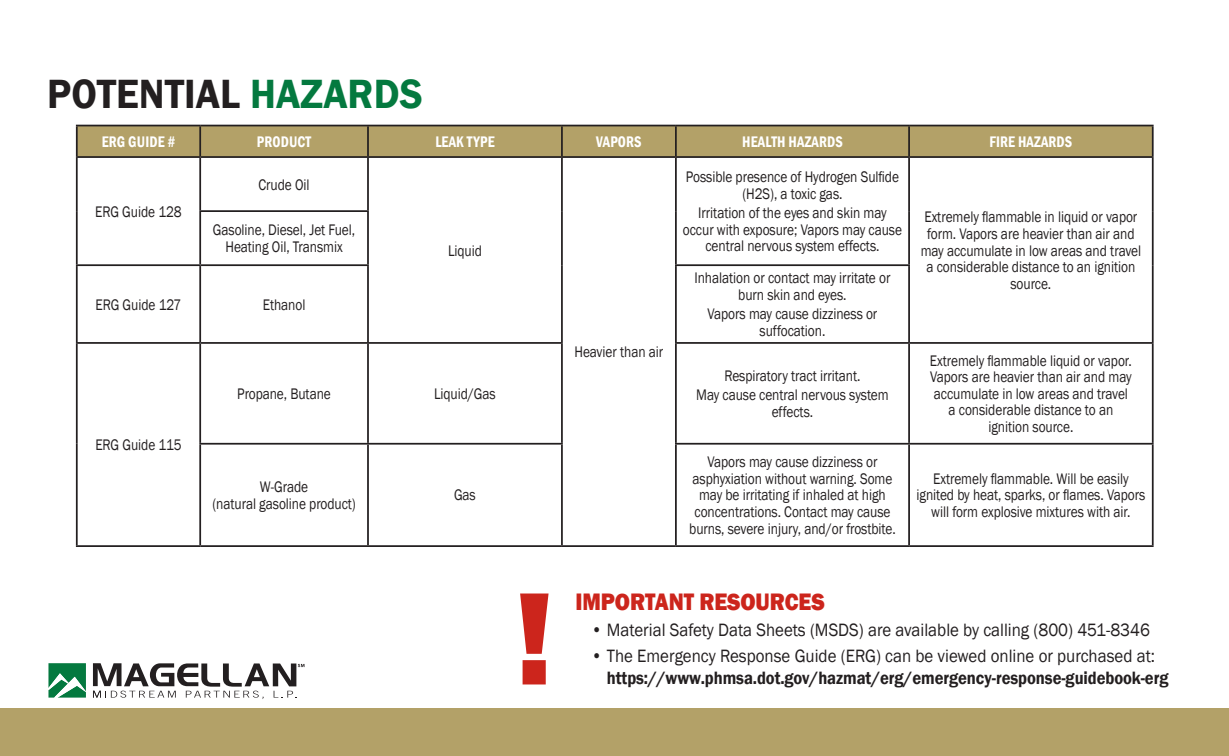
<style>
.page{position:relative;width:1229px;height:756px;background:#fff}
.page>*{position:absolute;margin:0;border:0;box-sizing:border-box;transform-origin:0 0}
.t1{font:800 136.5px "Franklin Gothic";color:#cc251c;scale:.9 1}
.t2{font:600 42px "Franklin Gothic";color:#231f20;scale:.95 1}
.t3{font:800 24.5px "Franklin Gothic";letter-spacing:-.005em;color:#cc251c;scale:.9 1}
.t4{font:18.38px "Franklin Gothic";color:#231f20;scale:.92 1}
.t5{font:600 18.38px "Franklin Gothic";letter-spacing:-.005em;color:#231f20;scale:.9 1}
.t6{font:15.75px/16.6px "Franklin Gothic";letter-spacing:-.005em;color:#231f20;text-align:center;scale:.85 1}
.t7{font:600 condensed 15.75px "Franklin Gothic";letter-spacing:.01em;color:#fff;scale:.92 1}
.s1{color:#04793f}
</style>
<div class="page">
<svg style="left:48px;top:663px;width:38px;height:35px"></svg>
<svg style="left:93px;top:663px;width:211px;height:36px"></svg>
<div style="left:0;top:709px;width:1228px;height:47px;background:#b3a168"></div>
<div style="left:78px;top:126px;width:1073px;height:30px;background:#b3a168"></div>
<svg style="left:78px;top:158px;width:1073px;height:387px"></svg>
<hr style="left:76px;top:125px;width:124px;height:1px;background:#231f20">
<hr style="left:76px;top:126px;width:2px;height:30px;background:#231f20">
<hr style="left:200px;top:125px;width:168px;height:1px;background:#231f20">
<hr style="left:199px;top:126px;width:2px;height:30px;background:#231f20">
<hr style="left:368px;top:125px;width:194px;height:1px;background:#231f20">
<hr style="left:367px;top:126px;width:2px;height:30px;background:#231f20">
<hr style="left:562px;top:125px;width:114px;height:1px;background:#231f20">
<hr style="left:561px;top:126px;width:2px;height:30px;background:#231f20">
<hr style="left:676px;top:125px;width:233px;height:1px;background:#231f20">
<hr style="left:675px;top:126px;width:1px;height:30px;background:#231f20">
<hr style="left:909px;top:125px;width:244px;height:1px;background:#231f20">
<hr style="left:908px;top:126px;width:2px;height:30px;background:#231f20">
<hr style="left:1151px;top:126px;width:2px;height:30px;background:#231f20">
<hr style="left:76px;top:156px;width:124px;height:2px;background:#231f20">
<hr style="left:76px;top:158px;width:2px;height:53px;background:#231f20">
<hr style="left:200px;top:156px;width:168px;height:2px;background:#231f20">
<hr style="left:199px;top:158px;width:2px;height:52px;background:#231f20">
<hr style="left:368px;top:156px;width:194px;height:2px;background:#231f20">
<hr style="left:367px;top:158px;width:2px;height:52px;background:#231f20">
<hr style="left:562px;top:156px;width:114px;height:2px;background:#231f20">
<hr style="left:561px;top:158px;width:2px;height:53px;background:#231f20">
<hr style="left:676px;top:156px;width:233px;height:2px;background:#231f20">
<hr style="left:675px;top:158px;width:1px;height:53px;background:#231f20">
<hr style="left:909px;top:156px;width:244px;height:2px;background:#231f20">
<hr style="left:908px;top:158px;width:2px;height:53px;background:#231f20">
<hr style="left:1151px;top:158px;width:2px;height:53px;background:#231f20">
<hr style="left:76px;top:211px;width:2px;height:53px;background:#231f20">
<hr style="left:199px;top:210px;width:170px;height:2px;background:#231f20">
<hr style="left:199px;top:212px;width:2px;height:52px;background:#231f20">
<hr style="left:367px;top:212px;width:2px;height:52px;background:#231f20">
<hr style="left:561px;top:211px;width:2px;height:54px;background:#231f20">
<hr style="left:675px;top:211px;width:1px;height:53px;background:#231f20">
<hr style="left:908px;top:211px;width:2px;height:53px;background:#231f20">
<hr style="left:1151px;top:211px;width:2px;height:54px;background:#231f20">
<hr style="left:76px;top:264px;width:124px;height:2px;background:#231f20">
<hr style="left:76px;top:266px;width:2px;height:76px;background:#231f20">
<hr style="left:200px;top:264px;width:169px;height:2px;background:#231f20">
<hr style="left:199px;top:266px;width:2px;height:76px;background:#231f20">
<hr style="left:367px;top:266px;width:2px;height:76px;background:#231f20">
<hr style="left:561px;top:265px;width:2px;height:77px;background:#231f20">
<hr style="left:675px;top:264px;width:235px;height:2px;background:#231f20">
<hr style="left:675px;top:266px;width:1px;height:76px;background:#231f20">
<hr style="left:908px;top:266px;width:2px;height:76px;background:#231f20">
<hr style="left:1151px;top:265px;width:2px;height:77px;background:#231f20">
<hr style="left:76px;top:342px;width:124px;height:2px;background:#231f20">
<hr style="left:76px;top:344px;width:2px;height:100px;background:#231f20">
<hr style="left:200px;top:342px;width:168px;height:2px;background:#231f20">
<hr style="left:199px;top:344px;width:2px;height:99px;background:#231f20">
<hr style="left:368px;top:342px;width:195px;height:2px;background:#231f20">
<hr style="left:367px;top:344px;width:2px;height:99px;background:#231f20">
<hr style="left:561px;top:344px;width:2px;height:99px;background:#231f20">
<hr style="left:675px;top:342px;width:234px;height:2px;background:#231f20">
<hr style="left:675px;top:344px;width:1px;height:99px;background:#231f20">
<hr style="left:909px;top:342px;width:244px;height:2px;background:#231f20">
<hr style="left:908px;top:344px;width:2px;height:99px;background:#231f20">
<hr style="left:1151px;top:344px;width:2px;height:99px;background:#231f20">
<hr style="left:76px;top:444px;width:2px;height:101px;background:#231f20">
<hr style="left:199px;top:443px;width:169px;height:2px;background:#231f20">
<hr style="left:199px;top:445px;width:2px;height:100px;background:#231f20">
<hr style="left:368px;top:443px;width:195px;height:2px;background:#231f20">
<hr style="left:367px;top:445px;width:2px;height:100px;background:#231f20">
<hr style="left:561px;top:445px;width:2px;height:100px;background:#231f20">
<hr style="left:675px;top:443px;width:234px;height:2px;background:#231f20">
<hr style="left:675px;top:445px;width:1px;height:100px;background:#231f20">
<hr style="left:909px;top:443px;width:244px;height:2px;background:#231f20">
<hr style="left:908px;top:445px;width:2px;height:100px;background:#231f20">
<hr style="left:1151px;top:445px;width:2px;height:100px;background:#231f20">
<hr style="left:76px;top:545px;width:124px;height:2px;background:#231f20">
<hr style="left:200px;top:545px;width:168px;height:2px;background:#231f20">
<hr style="left:368px;top:545px;width:194px;height:2px;background:#231f20">
<hr style="left:562px;top:545px;width:114px;height:2px;background:#231f20">
<hr style="left:676px;top:545px;width:233px;height:2px;background:#231f20">
<hr style="left:909px;top:545px;width:244px;height:2px;background:#231f20">
<h2 class="t2" style="left:47px;top:68px;width:397px">POTENTIAL <span class="s1">HAZARDS</span></h2>
<p class="t7" style="left:102px;top:131px;width:81px">ERG GUIDE #</p>
<p class="t7" style="left:257px;top:131px;width:61px">PRODUCT</p>
<p class="t7" style="left:435px;top:131px;width:66px">LEAK TYPE</p>
<p class="t7" style="left:596px;top:131px;width:51px">VAPORS</p>
<p class="t7" style="left:742px;top:131px;width:111px">HEALTH HAZARDS</p>
<p class="t7" style="left:989px;top:131px;width:91px">FIRE HAZARDS</p>
<p class="t6" style="left:95px;top:203px;width:103px">ERG Guide 128</p>
<p class="t6" style="left:258px;top:176px;width:62px">Crude Oil</p>
<p class="t6" style="left:213px;top:222px;width:169px">Gasoline, Diesel, Jet Fuel,<br>Heating Oil, Transmix</p>
<p class="t6" style="left:95px;top:296px;width:103px">ERG Guide 127</p>
<p class="t6" style="left:263px;top:296px;width:52px">Ethanol</p>
<p class="t6" style="left:448px;top:242px;width:41px">Liquid</p>
<p class="t6" style="left:95px;top:437px;width:103px">ERG Guide 115</p>
<p class="t6" style="left:237px;top:386px;width:112px">Propane, Butane</p>
<p class="t6" style="left:434px;top:386px;width:74px">Liquid/Gas</p>
<p class="t6" style="left:212px;top:479px;width:170px">W-Grade<br>(natural gasoline product)</p>
<p class="t6" style="left:454px;top:487px;width:27px">Gas</p>
<h1 class="t1" style="left:515px;top:550px;width:44px">!</h1>
<p class="t6" style="left:574px;top:344px;width:106px">Heavier than air</p>
<p class="t6" style="left:686px;top:169px;width:252px">Possible presence of Hydrogen Sulfide (H2S), a toxic gas.</p>
<p class="t6" style="left:683px;top:205px;width:259px">Irritation of the eyes and skin may occur with exposure; Vapors may cause central nervous system effects.</p>
<p class="t6" style="left:920px;top:209px;width:261px">Extremely flammable in liquid or vapor form. Vapors are heavier than air and may accumulate in low areas and travel a considerable distance to an ignition source.</p>
<p class="t6" style="left:694px;top:270px;width:232px">Inhalation or contact may irritate or burn skin and eyes.</p>
<p class="t6" style="left:707px;top:306px;width:201px">Vapors may cause dizziness or suffocation.</p>
<p class="t6" style="left:696px;top:366px;width:228px;line-height:19.4px">Respiratory tract irritant.<br>May cause central nervous system</p>
<p class="t6" style="left:771px;top:404px;width:50px">effects.</p>
<p class="t6" style="left:689px;top:454px;width:244px">Vapors may cause dizziness or asphyxiation without warning. Some may be irritating if inhaled at high concentrations. Contact may cause burns, severe injury, and/or frostbite.</p>
<p class="t6" style="left:929px;top:352px;width:239px">Extremely flammable liquid or vapor.<br>Vapors are heavier than air and may accumulate in low areas and travel a considerable distance to an ignition source.</p>
<p class="t6" style="left:916px;top:471px;width:271px">Extremely flammable. Will be easily ignited by heat, sparks, or flames. Vapors will form explosive mixtures with air.</p>
<h3 class="t3" style="left:575px;top:585px;width:278px">IMPORTANT RESOURCES</h3>
<p class="t4" style="left:591px;top:618px;width:609px">• Material Safety Data Sheets (MSDS) are available by calling (800) 451-8346</p>
<p class="t4" style="left:591px;top:644px;width:614px">• The Emergency Response Guide (ERG) can be viewed online or purchased at:</p>
<p class="t5" style="left:607px;top:666px;width:625px">https://www.phmsa.dot.gov/hazmat/erg/emergency-response-guidebook-erg</p>
</div>
